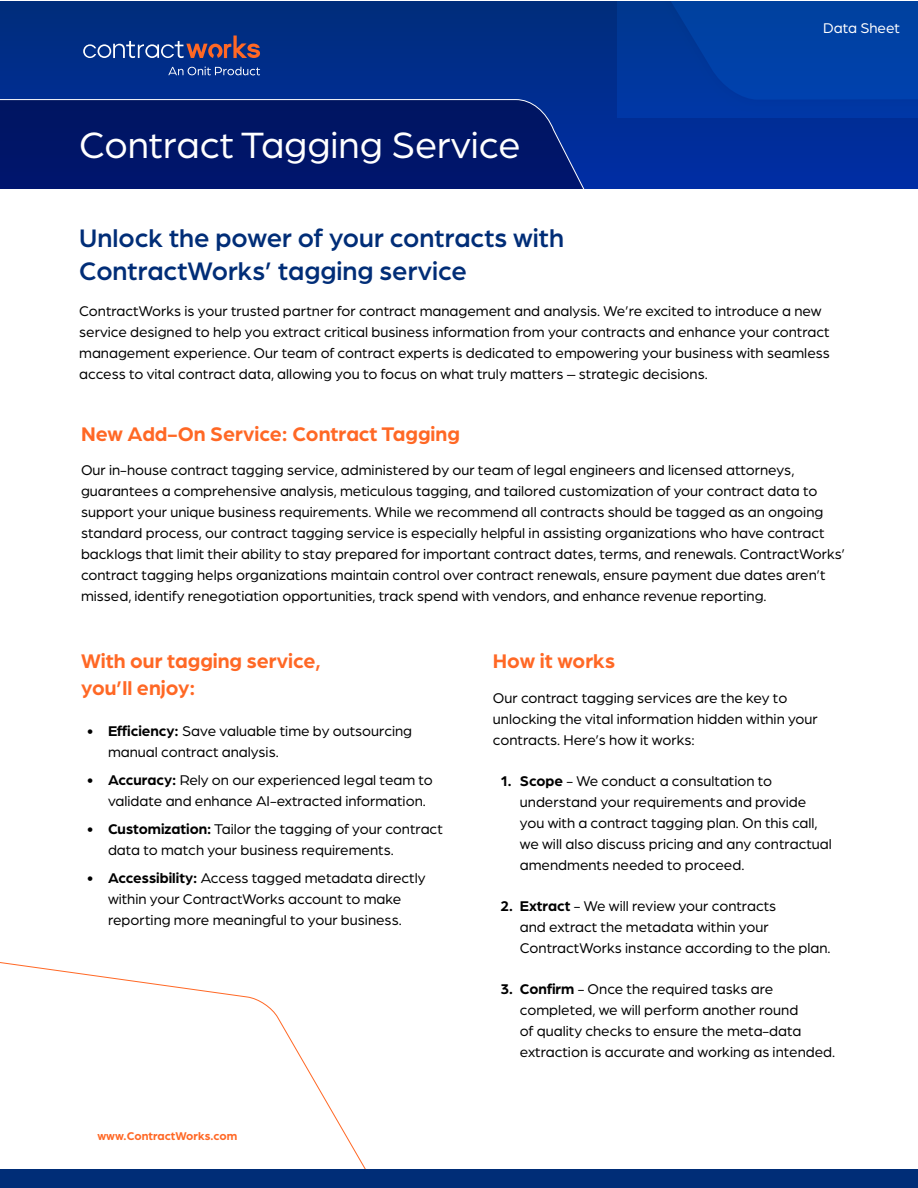
<style>
.page{position:relative;width:918px;height:1188px;background:#fff}
.page>*{position:absolute;margin:0;border:0;box-sizing:border-box;transform-origin:0 0}
.t1{font:39px "Arboria";color:#fff}
.t2{font:500 27px/33px "Arboria";color:#002d77}
.t3{font:700 21px/27px "Arboria";color:#ff6825}
.t4{font:15px/21px "Arboria";color:#000}
.t5{font:15px "Arboria";color:#fff}
.t6{font:700 12px "Arboria";color:#ff6825}
.s1{font-weight:700}
</style>
<div class="page">
<svg style="left:0;top:962px;width:382px;height:208px"></svg>
<div style="left:0;top:2px;width:918px;height:186px;background:linear-gradient(to bottom,#002d7b,#002da5)"></div>
<svg style="left:0;top:99px;width:613px;height:89px;background:#03196d"></svg>
<img style="left:617px;top:2px;width:301px;height:116px">
<svg style="left:635px;top:2px;width:283px;height:98px;background:#003ea2"></svg>
<svg style="left:83px;top:36px;width:177px;height:22px;background:#424c83"></svg>
<svg style="left:168px;top:67px;width:92px;height:8px"></svg>
<div style="left:0;top:1170px;width:918px;height:18px;background:#002d77"></div>
<h1 class="t1" style="left:79px;top:119px;width:443px">Contract Tagging Service</h1>
<h2 class="t2" style="left:79px;top:220px;width:486px">Unlock the power of your contracts with<br>ContractWorks’ tagging service</h2>
<p class="t5" style="left:823px;top:18px;width:78px">Data Sheet</p>
<p class="t4" style="left:79px;top:300px;width:752px">ContractWorks is your trusted partner for contract management and analysis. We’re excited to introduce a new service designed to help you extract critical business information from your contracts and enhance your contract management experience. Our team of contract experts is dedicated to empowering your business with seamless access to vital contract data, allowing you to focus on what truly matters – strategic decisions.</p>
<h3 class="t3" style="left:81px;top:419px;width:380px">New Add-On Service: Contract Tagging</h3>
<p class="t4" style="left:81px;top:459px;width:766px">Our in-house contract tagging service, administered by our team of legal engineers and licensed attorneys, guarantees a comprehensive analysis, meticulous tagging, and tailored customization of your contract data to support your unique business requirements. While we recommend all contracts should be tagged as an ongoing standard process, our contract tagging service is especially helpful in assisting organizations who have contract backlogs that limit their ability to stay prepared for important contract dates, terms, and renewals. ContractWorks’ contract tagging helps organizations maintain control over contract renewals, ensure payment due dates aren’t missed, identify renegotiation opportunities, track spend with vendors, and enhance revenue reporting.</p>
<h3 class="t3" style="left:81px;top:646px;width:241px">With our tagging service, you’ll enjoy:</h3>
<p class="t4" style="left:108px;top:720px;width:306px;text-indent:-21px"><span class="s1">• Efficiency:</span> Save valuable time by outsourcing manual contract analysis.</p>
<p class="t4" style="left:108px;top:769px;width:326px;text-indent:-21px"><span class="s1">• Accuracy:</span> Rely on our experienced legal team to validate and enhance AI-extracted information.</p>
<p class="t4" style="left:108px;top:818px;width:336px;text-indent:-21px"><span class="s1">• Customization:</span> Tailor the tagging of your contract data to match your business requirements.</p>
<p class="t4" style="left:87px;top:867px;width:340px;text-align:center"><span class="s1">• Accessibility:</span> Access tagged metadata directly within your ContractWorks account to make reporting more meaningful to your business.</p>
<p class="t6" style="left:97px;top:1128px;width:141px">www.ContractWorks.com</p>
<h3 class="t3" style="left:493px;top:646px;width:124px">How it works</h3>
<p class="t4" style="left:493px;top:687px;width:327px">Our contract tagging services are the key to unlocking the vital information hidden within your contracts. Here’s how it works:</p>
<p class="t4" style="left:520px;top:770px;width:313px;text-indent:-20px"><span class="s1">1. Scope</span> - We conduct a consultation to understand your requirements and provide you with a contract tagging plan. On this call, we will also discuss pricing and any contractual amendments needed to proceed.</p>
<p class="t4" style="left:520px;top:895px;width:312px;text-indent:-20px"><span class="s1">2. Extract</span> - We will review your contracts<br>and extract the metadata within your<br>ContractWorks instance according to the plan.</p>
<p class="t4" style="left:520px;top:978px;width:317px;text-indent:-20px"><span class="s1">3. Confirm</span> - Once the required tasks are completed, we will perform another round<br>of quality checks to ensure the meta-data extraction is accurate and working as intended.</p>
</div>
